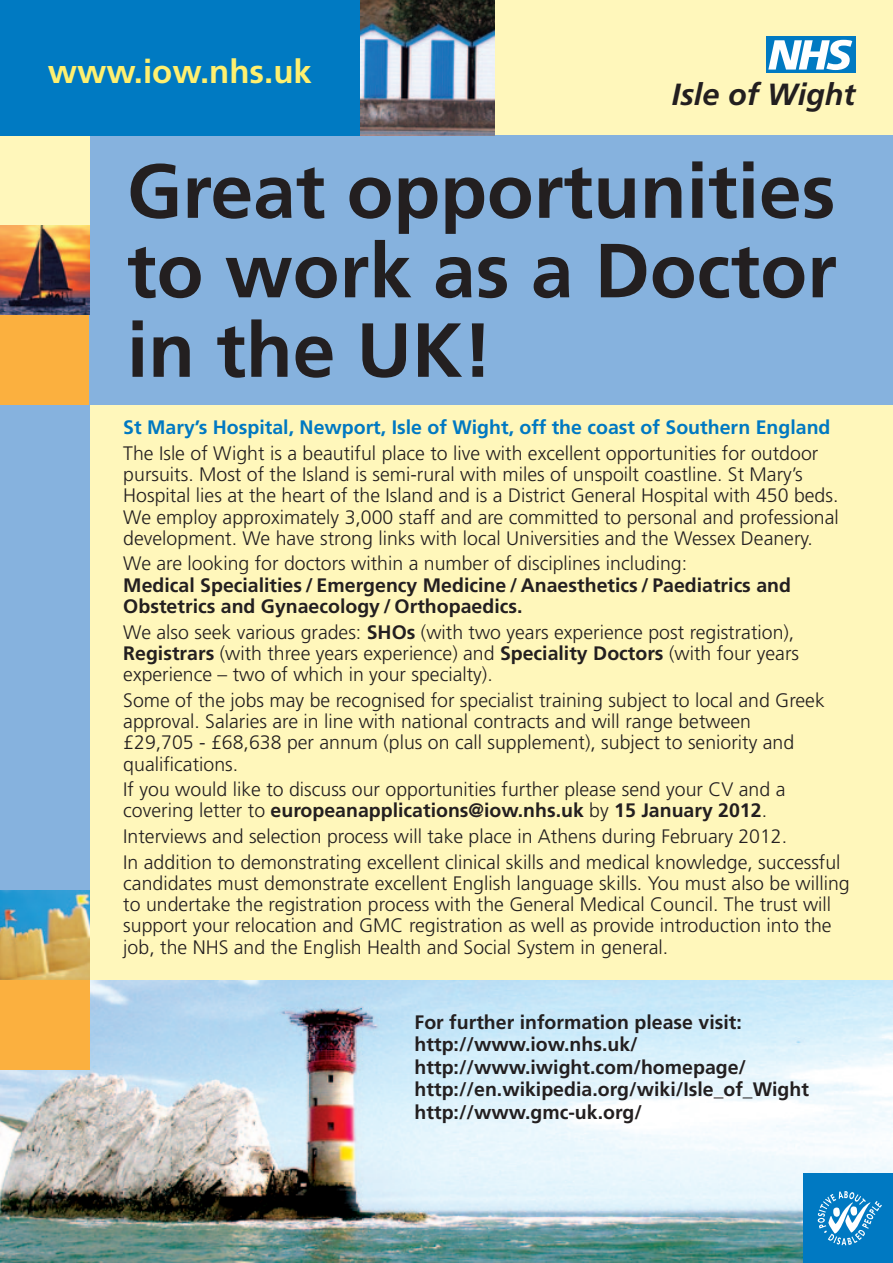
<style>
.page{position:relative;width:893px;height:1263px;background:#fff}
.page>*{position:absolute;margin:0;border:0;box-sizing:border-box;transform-origin:0 0}
.t1{font:700 76.5px/79.5px "Frutiger";color:#231f20;text-align:justify}
.t2{font:700 33px "Frutiger";color:#fff06f}
.t3{font:italic 700 30.6px "Frutiger";color:#231f20}
.t4{font:300 19.5px/21.3px "Frutiger";color:#231f20}
.t5{font:700 19.5px/22.5px "Frutiger";color:#231f20}
.t6{font:700 19.5px "Frutiger";color:#0079c2}
.s1{font-weight:700}
</style>
<div class="page">
<div style="left:0;top:0;width:893px;height:1259px;background:#fff7bb"></div>
<div style="left:766px;top:37px;width:90px;height:36px;background:#007ac2"></div>
<svg style="left:768px;top:40px;width:84px;height:30px"></svg>
<img style="left:0;top:980px;width:893px;height:283px">
<div style="left:0;top:315px;width:90px;height:90px;background:#fbb03f"></div>
<div style="left:90px;top:135px;width:803px;height:270px;background:#86b2de"></div>
<img style="left:0;top:225px;width:90px;height:90px">
<img style="left:360px;top:0;width:135px;height:135px">
<div style="left:0;top:0;width:360px;height:135px;background:#007ac2"></div>
<div style="left:803px;top:1173px;width:90px;height:90px;background:#0079c2"></div>
<svg style="left:818px;top:1191px;width:64px;height:54px"></svg>
<div style="left:0;top:405px;width:90px;height:575px;background:#86b2de"></div>
<img style="left:0;top:890px;width:90px;height:90px">
<div style="left:0;top:980px;width:90px;height:90px;background:#fbb03f"></div>
<h2 class="t2" style="left:48px;top:52px;width:266px">www.iow.nhs.uk</h2>
<h3 class="t3" style="left:672px;top:77px;width:185px">Isle of Wight</h3>
<h1 class="t1" style="left:127px;top:151px;width:711px">Great opportunities to work as a Doctor in the UK!</h1>
<p class="t6" style="left:123px;top:416px;width:709px">St Mary’s Hospital, Newport, Isle of Wight, off the coast of Southern England</p>
<p class="t4" style="left:123px;top:442px;width:717px">The Isle of Wight is a beautiful place to live with excellent opportunities for outdoor pursuits. Most of the Island is semi-rural with miles of unspoilt coastline. St Mary’s Hospital lies at the heart of the Island and is a District General Hospital with 450 beds.<br>We employ approximately 3,000 staff and are committed to personal and professional development. We have strong links with local Universities and the Wessex Deanery.</p>
<p class="t4" style="left:123px;top:553px;width:565px">We are looking for doctors within a number of disciplines including:</p>
<p class="t5" style="left:123px;top:574px;width:669px;line-height:21.3px">Medical Specialities / Emergency Medicine / Anaesthetics / Paediatrics and<br>Obstetrics and Gynaecology / Orthopaedics.</p>
<p class="t4" style="left:123px;top:621px;width:677px">We also seek various grades: <span class="s1">SHOs</span> (with two years experience post registration),<br><span class="s1">Registrars</span> (with three years experience) and <span class="s1">Speciality Doctors</span> (with four years experience – two of which in your specialty).</p>
<p class="t4" style="left:123px;top:689px;width:703px">Some of the jobs may be recognised for specialist training subject to local and Greek approval. Salaries are in line with national contracts and will range between £29,705 - £68,638 per annum (plus on call supplement), subject to seniority and qualifications.</p>
<p class="t4" style="left:123px;top:779px;width:664px">If you would like to discuss our opportunities further please send your CV and a covering letter to <span class="s1">europeanapplications@iow.nhs.uk</span> by <span class="s1">15 January 2012</span>.</p>
<p class="t4" style="left:123px;top:823px;width:719px;line-height:25.5px">Interviews and selection process will take place in Athens during February 2012.<br>In addition to demonstrating excellent clinical skills and medical knowledge, successful</p>
<p class="t4" style="left:123px;top:872px;width:728px">candidates must demonstrate excellent English language skills. You must also be willing to undertake the registration process with the General Medical Council. The trust will support your relocation and GMC registration as well as provide introduction into the job, the NHS and the English Health and Social System in general.</p>
<p class="t5" style="left:415px;top:1010px;width:396px">For further information please visit: http://www.iow.nhs.uk/ http://www.iwight.com/homepage/ http://en.wikipedia.org/wiki/Isle_of_Wight http://www.gmc-uk.org/</p>
</div>
